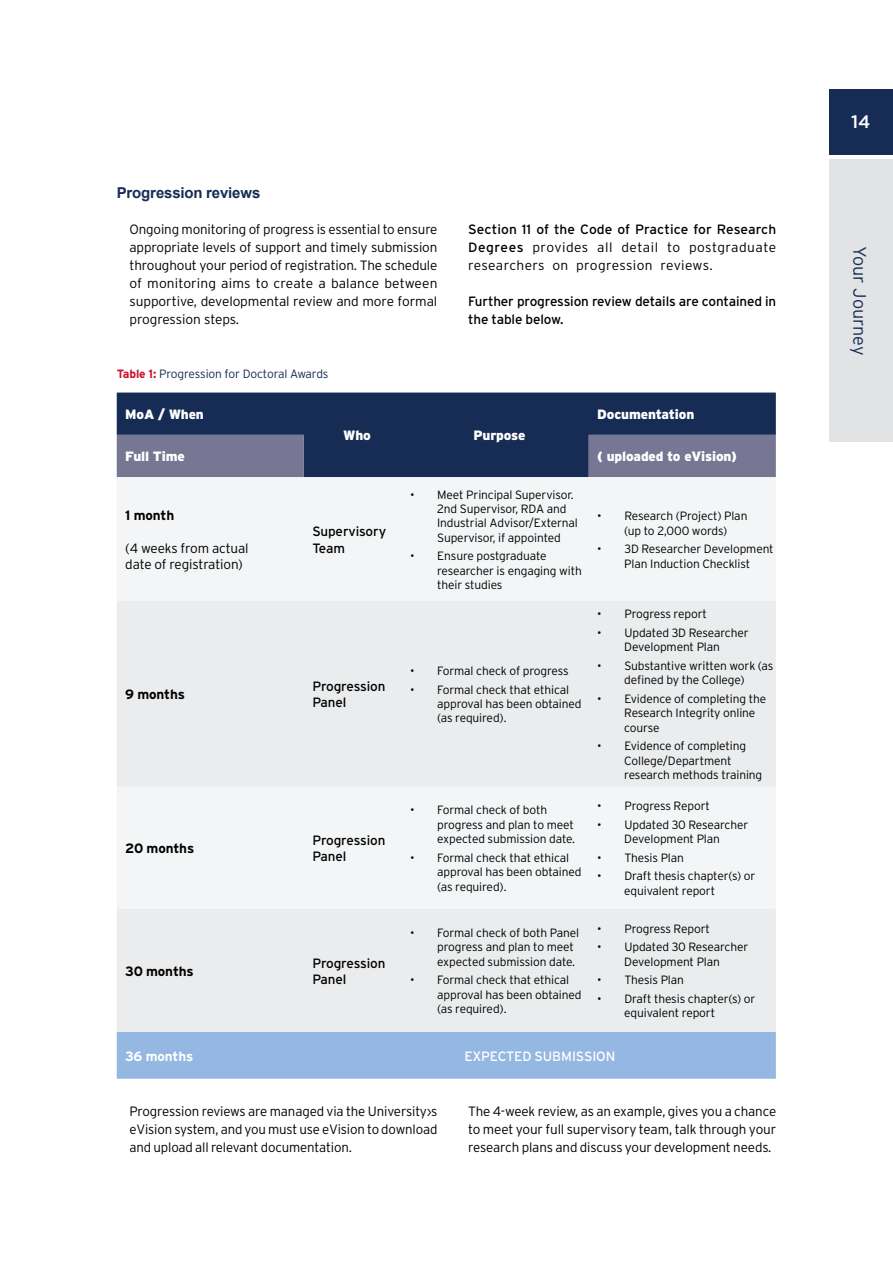
<style>
.page{position:relative;width:893px;height:1263px;background:#fff}
.page>*{position:absolute;margin:0;border:0;box-sizing:border-box;transform-origin:0 0}
.t1{font:300 18px "Interstate";color:#172c55}
.t2{font:500 18px "Gotham";color:#fff}
.t3{font:700 15px "Arial";letter-spacing:-.01em;color:#172c55}
.t4{font:300 13.5px/18px "Interstate";letter-spacing:-.01em;color:#000;text-align:justify}
.t5{font:13.5px/16.2px "Interstate";letter-spacing:-.01em;color:#000}
.t6{font:900 13.5px "Interstate";letter-spacing:-.01em;color:#fff}
.t7{font:700 13.5px "Interstate";letter-spacing:-.01em;color:#000}
.t8{font:13.5px "Interstate";letter-spacing:-.01em;color:#fff}
.t9{font:700 13.5px "Interstate";letter-spacing:-.01em;color:#fff}
.t10{font:300 12px/14.4px "Interstate";letter-spacing:-.01em;color:#000}
.t11{font:300 12px "Interstate";letter-spacing:-.01em;color:#172c55}
.s1{font-weight:400}
.s2{font-weight:700;color:#cd122d}
</style>
<div class="page">
<div style="left:829px;top:89px;width:64px;height:66px;background:#172c55"></div>
<div style="left:829px;top:159px;width:64px;height:283px;background:#e2e3e4"></div>
<div style="left:117px;top:393px;width:659px;height:42px;background:#172c55"></div>
<svg style="left:117px;top:435px;width:659px;height:42px;background:#4d5678"></svg>
<div style="left:117px;top:477px;width:659px;height:124px;background:#f4f5f6"></div>
<svg style="left:117px;top:601px;width:659px;height:431px;fill:#ebeced"></svg>
<div style="left:117px;top:1032px;width:659px;height:47px;background:#94b8e1"></div>
<p class="t3" style="left:117px;top:183px;width:145px">Progression reviews</p>
<p class="t4" style="left:129px;top:220px;width:309px">Ongoing monitoring of progress is essential to ensure appropriate levels of support and timely submission throughout your period of registration. The schedule of monitoring aims to create a balance between supportive, developmental review and more formal progression steps.</p>
<p class="t4" style="left:468px;top:220px;width:310px"><span class="s1">Section 11 of the Code of Practice for Research Degrees</span> provides all detail to postgraduate researchers on progression reviews.</p>
<p class="t5" style="left:468px;top:292px;width:309px;line-height:18px">Further progression review details are contained in the table below.</p>
<p class="t11" style="left:117px;top:366px;width:213px"><span class="s2">Table 1:</span> Progression for Doctoral Awards</p>
<p class="t6" style="left:125px;top:406px;width:80px">MoA / When</p>
<p class="t6" style="left:343px;top:427px;width:29px">Who</p>
<p class="t6" style="left:473px;top:427px;width:53px">Purpose</p>
<p class="t6" style="left:597px;top:406px;width:99px">Documentation</p>
<p class="t6" style="left:125px;top:448px;width:61px">Full Time</p>
<p class="t6" style="left:597px;top:448px;width:141px">( uploaded to eVision)</p>
<p class="t7" style="left:125px;top:507px;width:50px">1 month</p>
<p class="t4" style="left:125px;top:540px;width:125px;line-height:16.2px">(4 weeks from actual date of registration)</p>
<p class="t5" style="left:312px;top:523px;width:75px">Supervisory<br>Team</p>
<p class="t7" style="left:125px;top:686px;width:61px">9 months</p>
<p class="t5" style="left:312px;top:678px;width:75px">Progression<br>Panel</p>
<p class="t7" style="left:125px;top:840px;width:70px">20 months</p>
<p class="t5" style="left:312px;top:832px;width:75px">Progression<br>Panel</p>
<p class="t7" style="left:125px;top:963px;width:70px">30 months</p>
<p class="t5" style="left:312px;top:954px;width:75px">Progression<br>Panel</p>
<p class="t10" style="left:437px;top:487px;width:142px;text-indent:-27px">• Meet Principal Supervisor.<br>2nd Supervisor, RDA and<br>Industrial Advisor/External<br>Supervisor, if appointed</p>
<p class="t10" style="left:437px;top:549px;width:146px;text-indent:-27px">• Ensure postgraduate researcher is engaging with their studies</p>
<p class="t10" style="left:410px;top:663px;width:160px">• Formal check of progress</p>
<p class="t10" style="left:437px;top:682px;width:146px;text-indent:-27px">• Formal check that ethical approval has been obtained (as required).</p>
<p class="t10" style="left:437px;top:803px;width:138px;text-indent:-27px">• Formal check of both progress and plan to meet expected submission date.</p>
<p class="t10" style="left:437px;top:850px;width:146px;text-indent:-27px">• Formal check that ethical approval has been obtained (as required).</p>
<p class="t10" style="left:437px;top:925px;width:143px;text-indent:-27px">• Formal check of both Panel progress and plan to meet expected submission date.</p>
<p class="t10" style="left:437px;top:973px;width:146px;text-indent:-27px">• Formal check that ethical approval has been obtained (as required).</p>
<p class="t10" style="left:597px;top:509px;width:152px;text-align:center">• Research (Project) Plan (up to 2,000 words)</p>
<p class="t10" style="left:597px;top:542px;width:178px;text-align:center">• 3D Researcher Development<br>Plan Induction Checklist</p>
<p class="t10" style="left:597px;top:607px;width:111px">• Progress report</p>
<p class="t10" style="left:597px;top:625px;width:153px;text-align:center">• Updated 3D Researcher<br>Development Plan</p>
<p class="t10" style="left:597px;top:658px;width:178px;text-align:center">• Substantive written work (as defined by the College)</p>
<p class="t10" style="left:624px;top:691px;width:143px;text-indent:-27px">• Evidence of completing the<br>Research Integrity online course</p>
<p class="t10" style="left:624px;top:739px;width:140px;text-indent:-27px">• Evidence of completing<br>College/Department research methods training</p>
<p class="t10" style="left:597px;top:798px;width:114px">• Progress Report</p>
<p class="t10" style="left:597px;top:817px;width:153px;text-align:center">• Updated 30 Researcher<br>Development Plan</p>
<p class="t10" style="left:597px;top:850px;width:88px">• Thesis Plan</p>
<p class="t10" style="left:624px;top:869px;width:133px;text-indent:-27px">• Draft thesis chapter(s) or equivalent report</p>
<p class="t10" style="left:597px;top:921px;width:114px">• Progress Report</p>
<p class="t10" style="left:597px;top:940px;width:153px;text-align:center">• Updated 30 Researcher<br>Development Plan</p>
<p class="t10" style="left:597px;top:973px;width:88px">• Thesis Plan</p>
<p class="t10" style="left:624px;top:991px;width:133px;text-indent:-27px">• Draft thesis chapter(s) or equivalent report</p>
<p class="t9" style="left:125px;top:1048px;width:70px">36 months</p>
<p class="t8" style="left:464px;top:1048px;width:152px">EXPECTED SUBMISSION</p>
<p class="t4" style="left:129px;top:1102px;width:309px">Progression reviews are managed via the University›s eVision system, and you must use eVision to download and upload all relevant documentation.</p>
<p class="t4" style="left:468px;top:1102px;width:309px">The 4-week review, as an example, gives you a chance to meet your full supervisory team, talk through your research plans and discuss your development needs.</p>
<h1 class="t2" style="left:851px;top:110px;width:21px">14</h1>
<h1 class="t1" style="left:871px;top:246px;width:111px;rotate:90deg">Your Journey</h1>
</div>
